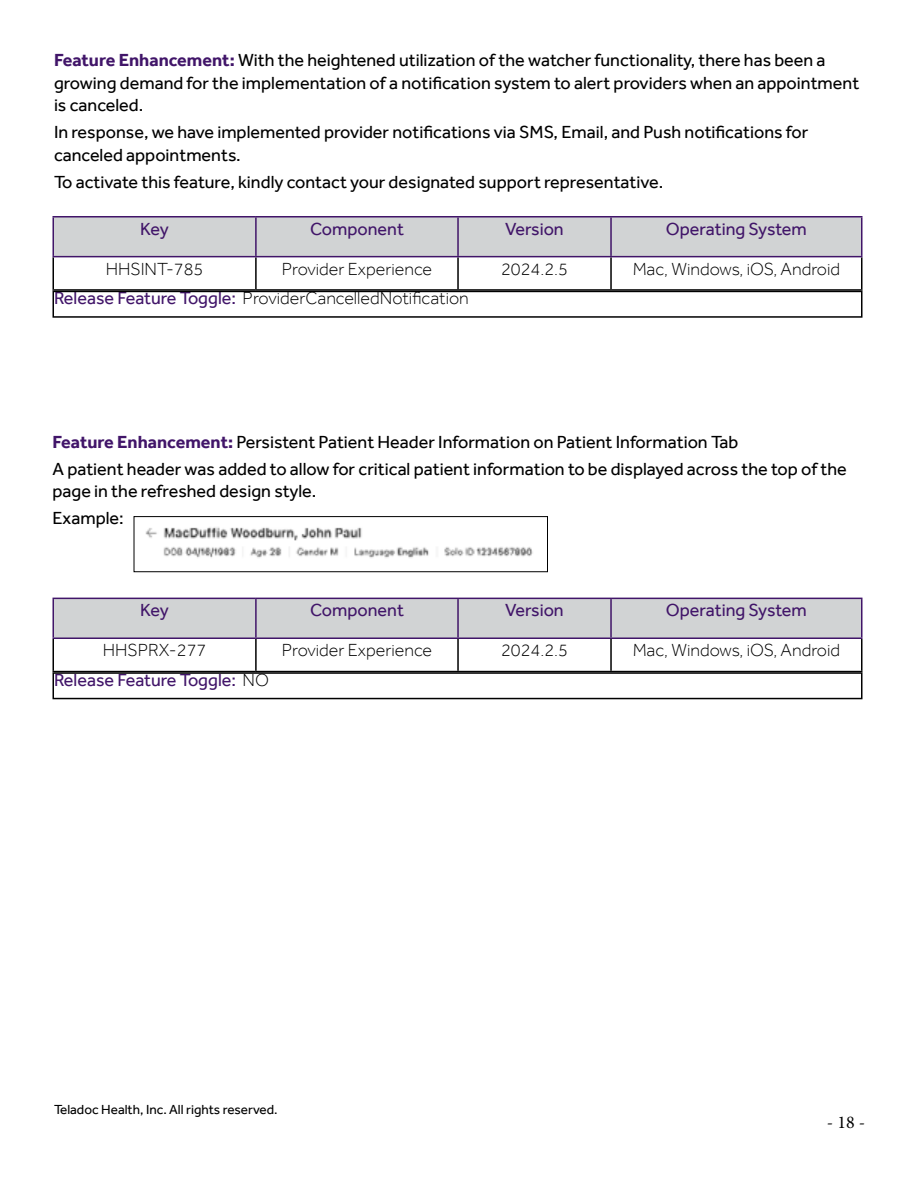
<style>
.page{position:relative;width:918px;height:1188px;background:#fff}
.page>*{position:absolute;margin:0;border:0;box-sizing:border-box;transform-origin:0 0}
.t1{font:18px/22.5px "Effra";color:#000}
.t2{font:300 18px "Effra";color:#000}
.t3{font:18px "Effra";color:#411569}
.t4{font:18px "Minion Pro";color:#000}
.t5{font:13.5px "Effra";color:#000}
.s1{font-weight:700;color:#411569}
.s2{font-weight:400;color:#411569}
.s3{font-weight:300;color:#000}
</style>
<div class="page">
<div style="left:54px;top:218px;width:807px;height:38px;background:#d1d3d4"></div>
<hr style="left:52px;top:257px;width:2px;height:32px;background:#000">
<hr style="left:255px;top:257px;width:2px;height:32px;background:#000">
<hr style="left:457px;top:257px;width:2px;height:32px;background:#000">
<hr style="left:610px;top:257px;width:2px;height:32px;background:#000">
<hr style="left:861px;top:257px;width:1px;height:32px;background:#000">
<hr style="left:52px;top:289px;width:204px;height:2px;background:#000">
<hr style="left:256px;top:289px;width:202px;height:2px;background:#000">
<hr style="left:458px;top:289px;width:153px;height:2px;background:#000">
<hr style="left:611px;top:289px;width:251px;height:2px;background:#000">
<hr style="left:52px;top:216px;width:204px;height:2px;background:#411569">
<hr style="left:52px;top:217px;width:2px;height:39px;background:#411569">
<hr style="left:256px;top:216px;width:202px;height:2px;background:#411569">
<hr style="left:255px;top:217px;width:2px;height:39px;background:#411569">
<hr style="left:458px;top:216px;width:153px;height:2px;background:#411569">
<hr style="left:457px;top:217px;width:2px;height:39px;background:#411569">
<hr style="left:611px;top:216px;width:251px;height:2px;background:#411569">
<hr style="left:610px;top:217px;width:2px;height:39px;background:#411569">
<hr style="left:861px;top:217px;width:1px;height:39px;background:#411569">
<hr style="left:52px;top:256px;width:204px;height:1px;background:#411569">
<hr style="left:256px;top:256px;width:202px;height:1px;background:#411569">
<hr style="left:458px;top:256px;width:153px;height:1px;background:#411569">
<hr style="left:611px;top:256px;width:251px;height:1px;background:#411569">
<div style="left:52px;top:291px;width:810px;height:27px;border:2px solid #000"></div>
<img style="left:145px;top:527px;width:388px;height:31px">
<div style="left:134px;top:516px;width:414px;height:56px;border:1px solid #000"></div>
<div style="left:54px;top:599px;width:807px;height:39px;background:#d1d3d4"></div>
<hr style="left:52px;top:639px;width:2px;height:32px;background:#000">
<hr style="left:255px;top:639px;width:2px;height:32px;background:#000">
<hr style="left:457px;top:639px;width:2px;height:32px;background:#000">
<hr style="left:610px;top:639px;width:2px;height:32px;background:#000">
<hr style="left:861px;top:639px;width:1px;height:32px;background:#000">
<hr style="left:52px;top:671px;width:204px;height:1px;background:#000">
<hr style="left:256px;top:671px;width:202px;height:1px;background:#000">
<hr style="left:458px;top:671px;width:153px;height:1px;background:#000">
<hr style="left:611px;top:671px;width:251px;height:1px;background:#000">
<hr style="left:52px;top:598px;width:204px;height:1px;background:#411569">
<hr style="left:52px;top:599px;width:2px;height:39px;background:#411569">
<hr style="left:256px;top:598px;width:202px;height:1px;background:#411569">
<hr style="left:255px;top:599px;width:2px;height:39px;background:#411569">
<hr style="left:458px;top:598px;width:153px;height:1px;background:#411569">
<hr style="left:457px;top:599px;width:2px;height:39px;background:#411569">
<hr style="left:611px;top:598px;width:251px;height:1px;background:#411569">
<hr style="left:610px;top:599px;width:2px;height:39px;background:#411569">
<hr style="left:861px;top:599px;width:1px;height:39px;background:#411569">
<hr style="left:52px;top:638px;width:204px;height:1px;background:#411569">
<hr style="left:256px;top:638px;width:202px;height:1px;background:#411569">
<hr style="left:458px;top:638px;width:153px;height:1px;background:#411569">
<hr style="left:611px;top:638px;width:251px;height:1px;background:#411569">
<div style="left:52px;top:672px;width:810px;height:27px;border:2px solid #000"></div>
<p class="t1" style="left:54px;top:49px;width:807px"><span class="s1">Feature Enhancement:</span> With the heightened utilization of the watcher functionality, there has been a growing demand for the implementation of a notification system to alert providers when an appointment is canceled.</p>
<p class="t1" style="left:54px;top:121px;width:756px">In response, we have implemented provider notifications via SMS, Email, and Push notifications for canceled appointments.</p>
<p class="t1" style="left:54px;top:170px;width:611px">To activate this feature, kindly contact your designated support representative.</p>
<p class="t3" style="left:140px;top:218px;width:30px">Key</p>
<p class="t3" style="left:310px;top:218px;width:95px">Component</p>
<p class="t3" style="left:505px;top:218px;width:60px">Version</p>
<p class="t3" style="left:666px;top:218px;width:143px">Operating System</p>
<p class="t2" style="left:106px;top:258px;width:99px">HHSINT-785</p>
<p class="t2" style="left:282px;top:258px;width:152px">Provider Experience</p>
<p class="t2" style="left:501px;top:258px;width:68px">2024.2.5</p>
<p class="t2" style="left:633px;top:258px;width:209px">Mac, Windows, iOS, Android</p>
<p class="t2" style="left:54px;top:287px;width:416px"><span class="s2">Release Feature Toggle:</span> ProviderCancelledNotification</p>
<p class="t1" style="left:52px;top:428px;width:796px;line-height:27px"><span class="s1">Feature Enhancement:</span> Persistent Patient Header Information on Patient Information Tab<br>A patient header was added to allow for critical patient information to be displayed across the top of the</p>
<p class="t1" style="left:52px;top:477px;width:266px;line-height:27px">page in the refreshed design style.<br>Example:</p>
<p class="t3" style="left:140px;top:600px;width:30px">Key</p>
<p class="t3" style="left:310px;top:600px;width:95px">Component</p>
<p class="t3" style="left:505px;top:600px;width:60px">Version</p>
<p class="t3" style="left:666px;top:600px;width:143px">Operating System</p>
<p class="t2" style="left:103px;top:640px;width:105px">HHSPRX-277</p>
<p class="t2" style="left:282px;top:640px;width:152px">Provider Experience</p>
<p class="t2" style="left:501px;top:640px;width:68px">2024.2.5</p>
<p class="t2" style="left:633px;top:640px;width:209px">Mac, Windows, iOS, Android</p>
<p class="t3" style="left:54px;top:669px;width:217px">Release Feature Toggle: <span class="s3">NO</span></p>
<p class="t5" style="left:54px;top:1102px;width:225px">Teladoc Health, Inc. All rights reserved.</p>
<p class="t4" style="left:827px;top:1110px;width:40px">- 18 -</p>
</div>
